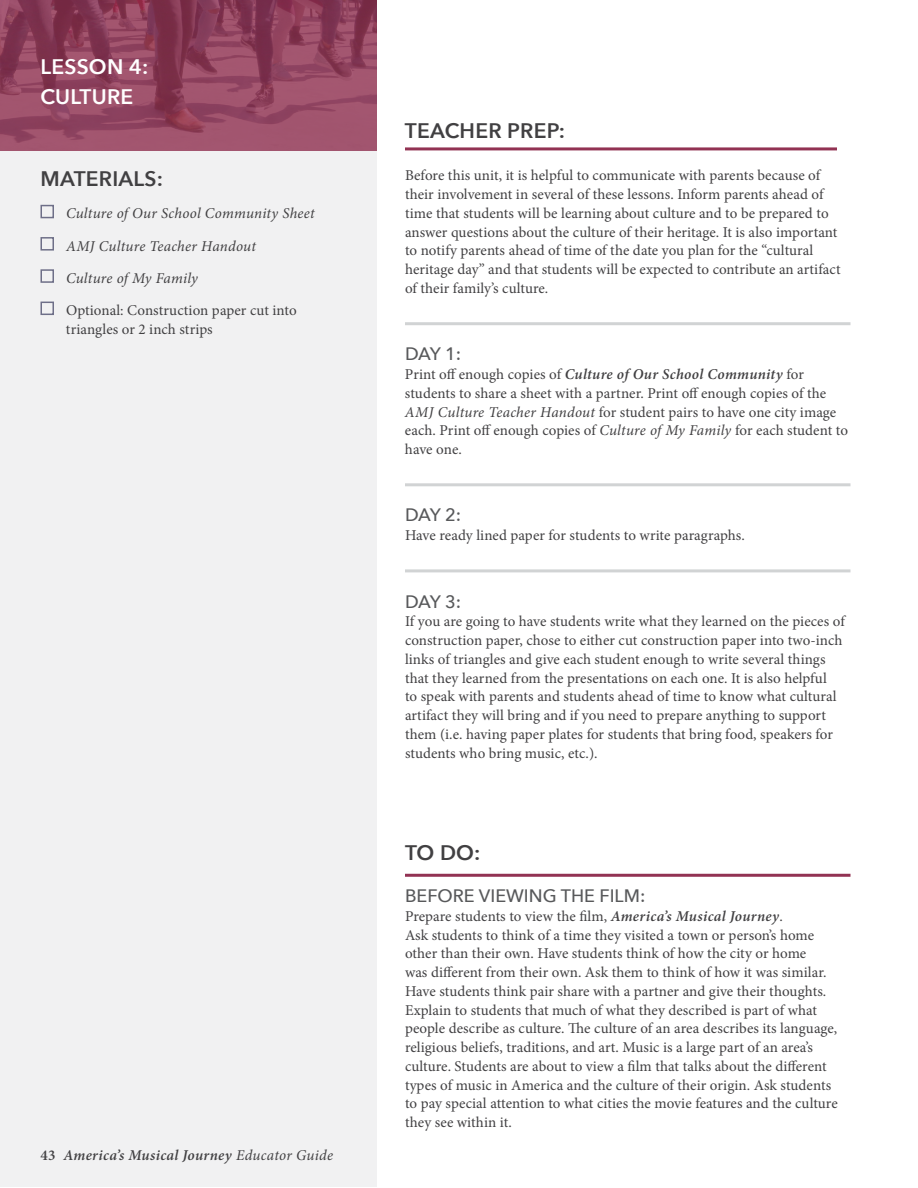
<style>
.page{position:relative;width:918px;height:1188px;background:#fff}
.page>*{position:absolute;margin:0;border:0;box-sizing:border-box;transform-origin:0 0}
.t1{font:600 21px "Avenir Next";letter-spacing:.01em;color:#414042}
.t2{font:600 21px/30px "Avenir Next";letter-spacing:.01em;color:#fff}
.t3{font:500 18px "Avenir Next";color:#58595b}
.t4{font:15px/18.8px "Minion Pro";letter-spacing:.005em;color:#414042}
.t5{font:italic 15px/32.2px "Minion Pro";letter-spacing:.015em;color:#414042}
.t6{font:italic 600 15px "Minion Pro";letter-spacing:.02em;color:#414042}
.s1{font-style:normal}
.s2{font-weight:400}
.s3{font-weight:600;font-style:italic}
.s4{font-style:italic}
</style>
<div class="page">
<div style="left:0;top:0;width:376px;height:1186px;background:#f1f1f2"></div>
<svg style="left:0;top:0;width:376px;height:150px;background:#924560"></svg>
<div style="left:40px;top:205px;width:14px;height:13px;border:2px solid #6e6f88"></div>
<div style="left:40px;top:237px;width:14px;height:14px;border:2px solid #6e6f88"></div>
<div style="left:40px;top:269px;width:14px;height:14px;border:2px solid #6e6f88"></div>
<div style="left:40px;top:302px;width:14px;height:13px;border:2px solid #6e6f88"></div>
<hr style="left:405px;top:147px;width:432px;height:3px;background:#923253">
<hr style="left:405px;top:322px;width:445px;height:3px;background:#d1d3d4">
<hr style="left:405px;top:483px;width:445px;height:3px;background:#d1d3d4">
<hr style="left:405px;top:569px;width:445px;height:3px;background:#d1d3d4">
<hr style="left:405px;top:874px;width:445px;height:3px;background:#923253">
<h1 class="t2" style="left:40px;top:51px;width:109px">LESSON 4:<br>CULTURE</h1>
<h1 class="t1" style="left:40px;top:161px;width:124px">MATERIALS:</h1>
<p class="t5" style="left:66px;top:197px;width:250px">Culture of Our School Community Sheet<br>AMJ Culture Teacher Handout<br>Culture of My Family</p>
<p class="t4" style="left:66px;top:301px;width:232px">Optional: Construction paper cut into triangles or 2 inch strips</p>
<p class="t6" style="left:40px;top:1145px;width:294px"><span class="s1">43</span> America’s Musical Journey <span class="s2">Educator Guide</span></p>
<h1 class="t1" style="left:405px;top:113px;width:162px">TEACHER PREP:</h1>
<p class="t4" style="left:405px;top:166px;width:437px">Before this unit, it is helpful to communicate with parents because of their involvement in several of these lessons. Inform parents ahead of time that students will be learning about culture and to be prepared to answer questions about the culture of their heritage. It is also important to notify parents ahead of time of the date you plan for the “cultural heritage day” and that students will be expected to contribute an artifact of their family’s culture.</p>
<p class="t3" style="left:405px;top:339px;width:58px">DAY 1:</p>
<p class="t4" style="left:405px;top:365px;width:445px">Print off enough copies of <span class="s3">Culture of Our School Community</span> for students to share a sheet with a partner. Print off enough copies of the <span class="s4">AMJ Culture Teacher Handout</span> for student pairs to have one city image each. Print off enough copies of <span class="s4">Culture of My Family</span> for each student to have one.</p>
<p class="t3" style="left:405px;top:500px;width:58px">DAY 2:</p>
<p class="t4" style="left:405px;top:526px;width:341px">Have ready lined paper for students to write paragraphs.</p>
<p class="t3" style="left:405px;top:586px;width:58px">DAY 3:</p>
<p class="t4" style="left:405px;top:612px;width:441px">If you are going to have students write what they learned on the pieces of construction paper, chose to either cut construction paper into two-inch links of triangles and give each student enough to write several things that they learned from the presentations on each one. It is also helpful<br>to speak with parents and students ahead of time to know what cultural artifact they will bring and if you need to prepare anything to support them (i.e. having paper plates for students that bring food, speakers for students who bring music, etc.).</p>
<h1 class="t1" style="left:405px;top:835px;width:77px">TO DO:</h1>
<p class="t3" style="left:405px;top:880px;width:242px">BEFORE VIEWING THE FILM:</p>
<p class="t4" style="left:405px;top:907px;width:434px">Prepare students to view the film, <span class="s3">America’s Musical Journey</span>.<br>Ask students to think of a time they visited a town or person’s home other than their own. Have students think of how the city or home<br>was different from their own. Ask them to think of how it was similar.<br>Have students think pair share with a partner and give their thoughts.<br>Explain to students that much of what they described is part of what people describe as culture. The culture of an area describes its language, religious beliefs, traditions, and art. Music is a large part of an area’s culture. Students are about to view a film that talks about the different types of music in America and the culture of their origin. Ask students to pay special attention to what cities the movie features and the culture they see within it.</p>
</div>
